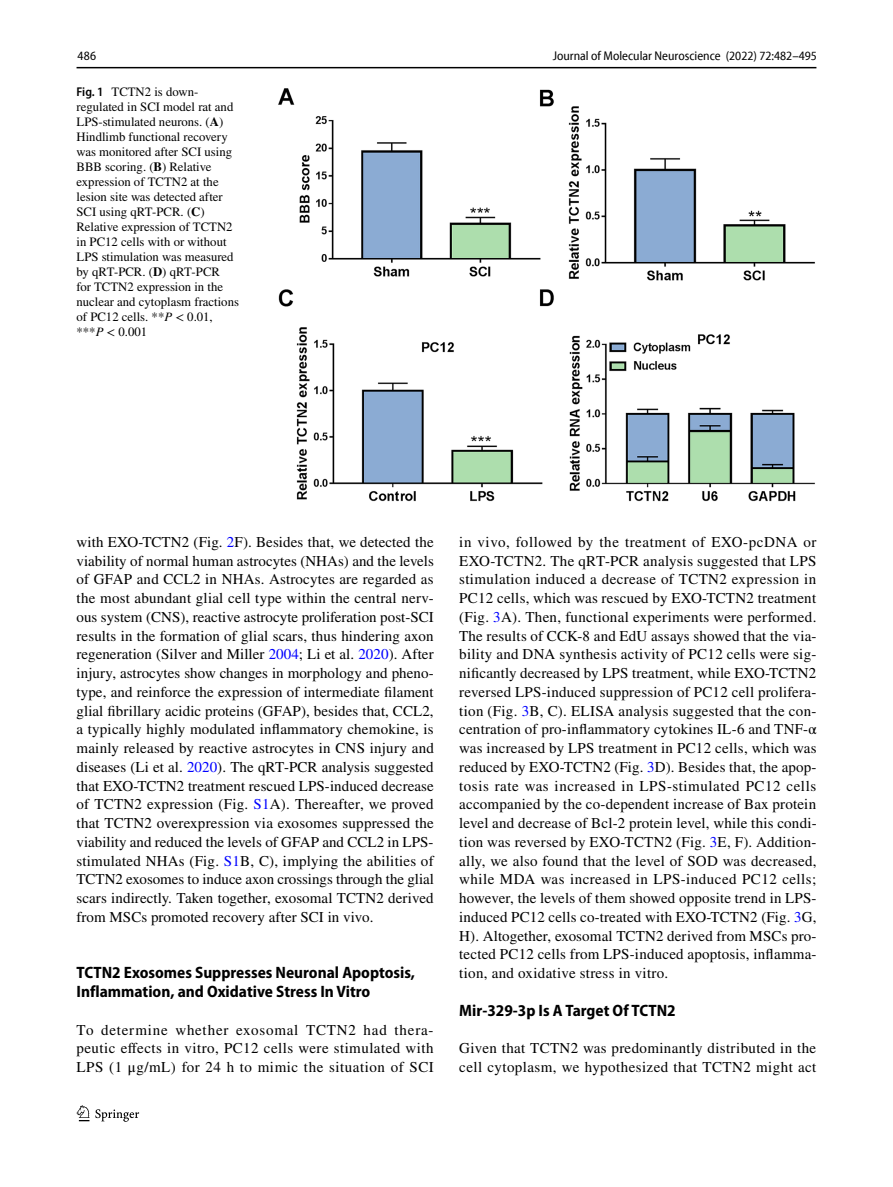
<style>
.page{position:relative;width:893px;height:1187px;background:#fff}
.page>*{position:absolute;margin:0;border:0;box-sizing:border-box;transform-origin:0 0}
.t1{font:700 semi-condensed 16.5px/18.8px "Myriad Pro";color:#000}
.t2{font:15px/18.8px "STIX";letter-spacing:.025em;color:#000;text-align:justify}
.t3{font:12.75px/15px "STIX";color:#000}
.t4{font:semi-condensed 12.75px "Myriad Pro Unic";color:#000}
.t5{font:semi-condensed 12.75px "Krncsw Yntgcs Myriad Pro";color:#000}
.s1{font-family:"Myriad Pro";font-weight:600;font-stretch:semi-condensed}
.s2{font-weight:700}
.s3{font-style:italic}
.s4{color:#00f}
</style>
<div class="page">
<hr style="left:77px;top:67px;width:739px;height:1px;background:#000">
<img style="left:278px;top:88px;width:537px;height:414px">
<svg style="left:77px;top:1105px;width:12px;height:16px"></svg>
<svg style="left:95px;top:1109px;width:44px;height:12px"></svg>
<p class="t5" style="left:78px;top:51px;width:20px">486</p>
<p class="t4" style="left:553px;top:51px;width:266px">Journal of Molecular Neuroscience (2022) 72:482–495</p>
<p class="t3" style="left:77px;top:85px;width:164px"><span class="s1">Fig. 1</span> TCTN2 is down&shy;regulated in SCI model rat and<br>LPS-stimulated neurons. (<span class="s2">A</span>)<br>Hindlimb functional recovery was monitored after SCI using<br>BBB scoring. (<span class="s2">B</span>) Relative expression of TCTN2 at the lesion site was detected after<br>SCI using qRT-PCR. (<span class="s2">C</span>)<br>Relative expression of TCTN2 in PC12 cells with or without<br>LPS stimulation was measured by qRT-PCR. (<span class="s2">D</span>) qRT-PCR<br>for TCTN2 expression in the nuclear and cytoplasm fractions of PC12 cells. **<span class="s3">P</span> &lt; 0.01, ***<span class="s3">P</span> &lt; 0.001</p>
<p class="t2" style="left:77px;top:533px;width:359px">with EXO-TCTN2 (Fig. <span class="s4">2</span>F). Besides that, we detected the viability of normal human astrocytes (NHAs) and the levels of GFAP and CCL2 in NHAs. Astrocytes are regarded as the most abundant glial cell type within the central nerv&shy;ous system (CNS), reactive astrocyte proliferation post-SCI results in the formation of glial scars, thus hindering axon regeneration (Silver and Miller <span class="s4">2004</span>; Li et al. <span class="s4">2020</span>). After injury, astrocytes show changes in morphology and pheno&shy;type, and reinforce the expression of intermediate filament glial fibrillary acidic proteins (GFAP), besides that, CCL2, a typically highly modulated inflammatory chemokine, is mainly released by reactive astrocytes in CNS injury and diseases (Li et al. <span class="s4">2020</span>). The qRT-PCR analysis suggested that EXO-TCTN2 treatment rescued LPS-induced decrease of TCTN2 expression (Fig. <span class="s4">S1</span>A). Thereafter, we proved that TCTN2 overexpression via exosomes suppressed the viability and reduced the levels of GFAP and CCL2 in LPS&shy;stimulated NHAs (Fig. <span class="s4">S1</span>B, C), implying the abilities of TCTN2 exosomes to induce axon crossings through the glial scars indirectly. Taken together, exosomal TCTN2 derived from MSCs promoted recovery after SCI in vivo.</p>
<p class="t1" style="left:77px;top:963px;width:340px">TCTN2 Exosomes Suppresses Neuronal Apoptosis,<br>Inflammation, and Oxidative Stress In Vitro</p>
<p class="t2" style="left:77px;top:1021px;width:359px">To determine whether exosomal TCTN2 had thera&shy;peutic effects in vitro, PC12 cells were stimulated with LPS (1 μg/mL) for 24 h to mimic the situation of SCI</p>
<p class="t2" style="left:459px;top:533px;width:359px">in vivo, followed by the treatment of EXO-pcDNA or EXO-TCTN2. The qRT-PCR analysis suggested that LPS stimulation induced a decrease of TCTN2 expression in PC12 cells, which was rescued by EXO-TCTN2 treatment (Fig. <span class="s4">3</span>A). Then, functional experiments were performed.<br>The results of CCK-8 and EdU assays showed that the via&shy;bility and DNA synthesis activity of PC12 cells were sig&shy;nificantly decreased by LPS treatment, while EXO-TCTN2 reversed LPS-induced suppression of PC12 cell prolifera&shy;tion (Fig. <span class="s4">3</span>B, C). ELISA analysis suggested that the con&shy;centration of pro-inflammatory cytokines IL-6 and TNF-α was increased by LPS treatment in PC12 cells, which was reduced by EXO-TCTN2 (Fig. <span class="s4">3</span>D). Besides that, the apop&shy;tosis rate was increased in LPS-stimulated PC12 cells accompanied by the co-dependent increase of Bax protein level and decrease of Bcl-2 protein level, while this condi&shy;tion was reversed by EXO-TCTN2 (Fig. <span class="s4">3</span>E, F). Addition&shy;ally, we also found that the level of SOD was decreased, while MDA was increased in LPS-induced PC12 cells; however, the levels of them showed opposite trend in LPS&shy;induced PC12 cells co-treated with EXO-TCTN2 (Fig. <span class="s4">3</span>G, H). Altogether, exosomal TCTN2 derived from MSCs pro&shy;tected PC12 cells from LPS-induced apoptosis, inflamma&shy;tion, and oxidative stress in vitro.</p>
<p class="t1" style="left:459px;top:1000px;width:218px">Mir‑329‑3p Is A Target Of TCTN2</p>
<p class="t2" style="left:459px;top:1039px;width:359px">Given that TCTN2 was predominantly distributed in the cell cytoplasm, we hypothesized that TCTN2 might act</p>
</div>
